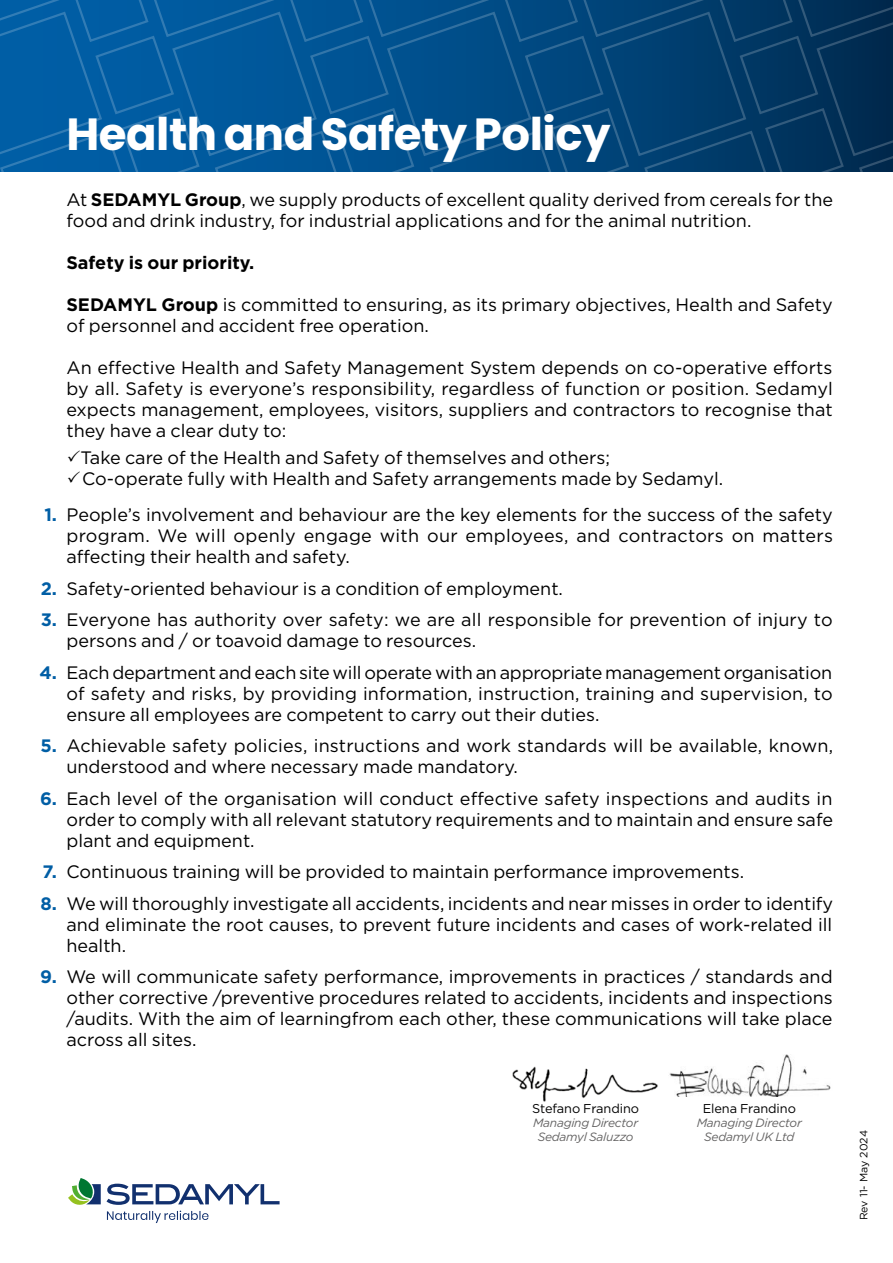
<style>
.page{position:relative;width:893px;height:1263px;background:#fff}
.page>*{position:absolute;margin:0;border:0;box-sizing:border-box;transform-origin:0 0}
.t1{font:700 45px "Poppins";letter-spacing:-.01em;color:#fff}
.t2{font:18px/21px "Gotham";color:#000;text-align:justify}
.t3{font:700 18px "Gotham";color:#000}
.t4{font:12.75px "Gotham";letter-spacing:-.005em;color:#000}
.t5{font:italic 12px/13.6px "Gotham";letter-spacing:-.02em;color:#646363;text-align:center}
.t6{font:10.65px "Gotham";letter-spacing:.005em;color:#000}
.s1{font-weight:700}
.s2{font-weight:700;color:#005ea5}
</style>
<div class="page">
<svg style="left:0;top:0;width:893px;height:171px;background:#034d87"></svg>
<img style="left:512px;top:1066px;width:146px;height:36px">
<img style="left:669px;top:1054px;width:162px;height:43px">
<svg style="left:68px;top:1178px;width:212px;height:45px"></svg>
<h1 class="t1" style="left:66px;top:108px;width:546px">Health and Safety Policy</h1>
<p class="t2" style="left:66px;top:189px;width:768px">At <span class="s1">SEDAMYL Group</span>, we supply products of excellent quality derived from cereals for the food and drink industry, for industrial applications and for the animal nutrition.</p>
<p class="t3" style="left:66px;top:251px;width:189px">Safety is our priority.</p>
<p class="t2" style="left:66px;top:294px;width:768px"><span class="s1">SEDAMYL Group</span> is committed to ensuring, as its primary objectives, Health and Safety of personnel and accident free operation.</p>
<p class="t2" style="left:66px;top:357px;width:768px">An effective Health and Safety Management System depends on co-operative efforts by all. Safety is everyone’s responsibility, regardless of function or position. Sedamyl expects management, employees, visitors, suppliers and contractors to recognise that they have a clear duty to:</p>
<p class="t2" style="left:81px;top:447px;width:644px">Take care of the Health and Safety of themselves and others;<br>Co-operate fully with Health and Safety arrangements made by Sedamyl.</p>
<p class="t2" style="left:66px;top:504px;width:768px;text-indent:-22px"><span class="s2">1.</span> People’s involvement and behaviour are the key elements for the success of the safety program. We will openly engage with our employees, and contractors on matters affecting their health and safety.</p>
<p class="t2" style="left:41px;top:577px;width:524px"><span class="s2">2.</span> Safety-oriented behaviour is a condition of employment.</p>
<p class="t2" style="left:66px;top:609px;width:768px;text-indent:-26px"><span class="s2">3.</span> Everyone has authority over safety: we are all responsible for prevention of injury to persons and / or toavoid damage to resources.</p>
<p class="t2" style="left:66px;top:661px;width:768px;text-indent:-27px"><span class="s2">4.</span> Each department and each site will operate with an appropriate management organisation of safety and risks, by providing information, instruction, training and supervision, to ensure all employees are competent to carry out their duties.</p>
<p class="t2" style="left:66px;top:735px;width:768px;text-indent:-26px"><span class="s2">5.</span> Achievable safety policies, instructions and work standards will be available, known, understood and where necessary made mandatory.</p>
<p class="t2" style="left:66px;top:787px;width:768px;text-indent:-26px"><span class="s2">6.</span> Each level of the organisation will conduct effective safety inspections and audits in order to comply with all relevant statutory requirements and to maintain and ensure safe plant and equipment.</p>
<p class="t2" style="left:43px;top:861px;width:703px"><span class="s2">7.</span> Continuous training will be provided to maintain performance improvements.</p>
<p class="t2" style="left:66px;top:892px;width:768px;text-indent:-26px"><span class="s2">8.</span> We will thoroughly investigate all accidents, incidents and near misses in order to identify and eliminate the root causes, to prevent future incidents and cases of work-related ill health.</p>
<p class="t2" style="left:66px;top:966px;width:768px;text-indent:-26px"><span class="s2">9.</span> We will communicate safety performance, improvements in practices / standards and other corrective /preventive procedures related to accidents, incidents and inspections /audits. With the aim of learningfrom each other, these communications will take place across all sites.</p>
<p class="t4" style="left:532px;top:1100px;width:108px">Stefano Frandino</p>
<p class="t5" style="left:533px;top:1115px;width:107px">Managing Director<br>Sedamyl Saluzzo</p>
<p class="t4" style="left:703px;top:1100px;width:95px">Elena Frandino</p>
<p class="t5" style="left:697px;top:1115px;width:107px">Managing Director<br>Sedamyl UK Ltd</p>
<p class="t6" style="left:857px;top:1220px;width:92px;rotate:-90deg">Rev 11- May 2024</p>
</div>
